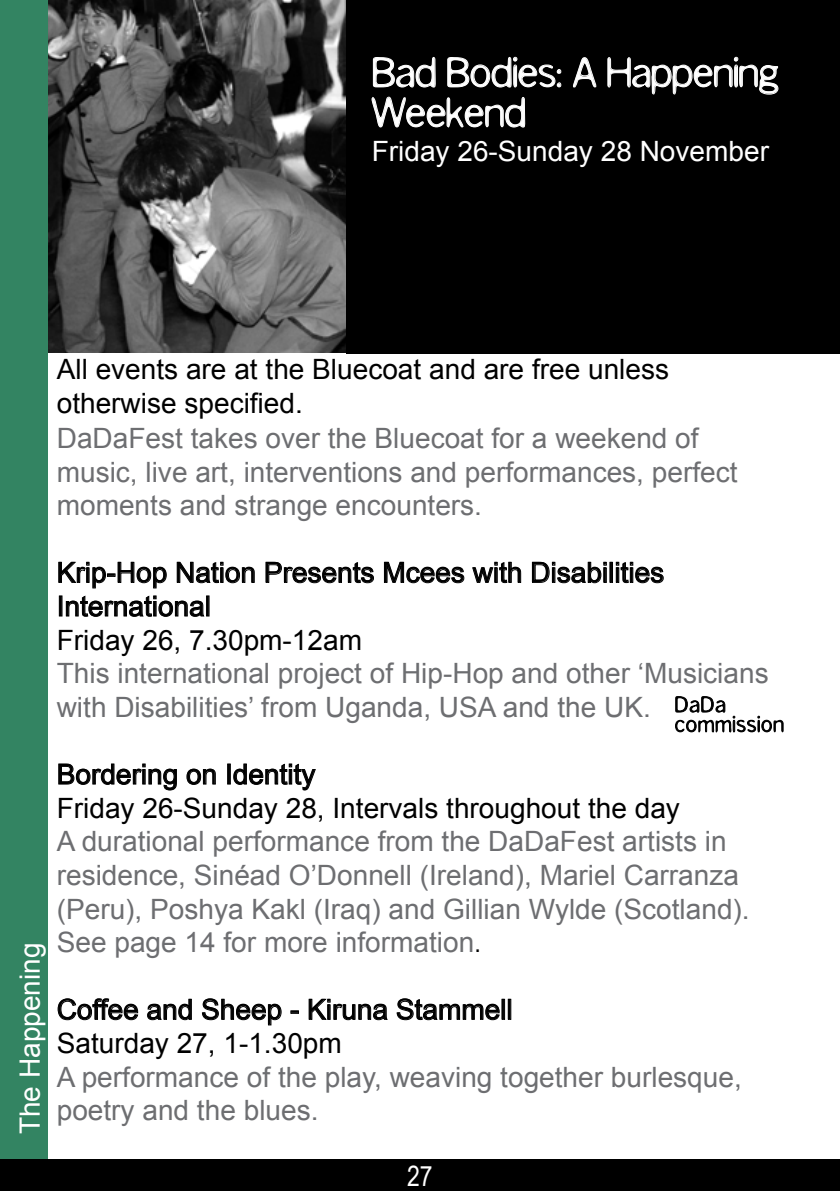
<style>
.page{position:relative;width:840px;height:1191px;background:#fff}
.page>*{position:absolute;margin:0;border:0;box-sizing:border-box;transform-origin:0 0}
.t1{font:48px/40px "Slurry";color:#fff}
.t2{font:28px/33.6px "Arial";color:#6d6e71}
.t3{font:28px/33.6px "Arial";color:#000}
.t4{font:28px "Arial";color:#fff}
.t5{font:28px "Arial Narrow";color:#fff}
.s1{font-family:"Arial Narrow";color:#000}
</style>
<div class="page">
<img style="left:47px;top:0;width:299px;height:353px">
<div style="left:346px;top:0;width:493px;height:353px;background:#000"></div>
<svg style="left:372px;top:56px;width:64px;height:32px"></svg>
<svg style="left:447px;top:56px;width:114px;height:32px"></svg>
<svg style="left:573px;top:57px;width:23px;height:31px"></svg>
<svg style="left:607px;top:56px;width:171px;height:39px"></svg>
<svg style="left:371px;top:96px;width:154px;height:32px"></svg>
<svg style="left:265px;top:561px;width:109px;height:23px"></svg>
<svg style="left:383px;top:561px;width:81px;height:23px"></svg>
<svg style="left:472px;top:561px;width:49px;height:23px"></svg>
<svg style="left:532px;top:561px;width:74px;height:23px"></svg>
<svg style="left:615px;top:561px;width:49px;height:23px"></svg>
<svg style="left:58px;top:561px;width:197px;height:56px"></svg>
<div style="left:206px;top:595px;width:3px;height:21px;border:1px solid #000"></div>
<svg style="left:58px;top:763px;width:119px;height:28px"></svg>
<svg style="left:186px;top:768px;width:30px;height:17px"></svg>
<div style="left:227px;top:763px;width:4px;height:21px;border:1px solid #000"></div>
<svg style="left:233px;top:763px;width:83px;height:28px"></svg>
<svg style="left:57px;top:998px;width:82px;height:22px"></svg>
<svg style="left:147px;top:998px;width:45px;height:22px"></svg>
<svg style="left:202px;top:998px;width:80px;height:28px"></svg>
<svg style="left:290px;top:1010px;width:9px;height:3px"></svg>
<svg style="left:308px;top:998px;width:80px;height:22px"></svg>
<svg style="left:396px;top:998px;width:104px;height:22px"></svg>
<div style="left:501px;top:998px;width:4px;height:22px;border:1px solid #000"></div>
<div style="left:507px;top:998px;width:4px;height:22px;border:1px solid #000"></div>
<div style="left:0;top:0;width:47px;height:1163px;background:#338462"></div>
<svg style="left:675px;top:696px;width:107px;height:36px"></svg>
<div style="left:0;top:1159px;width:839px;height:32px;background:#000"></div>
<h1 class="t1" style="left:371px;top:52px;width:408px">Bad Bodies: A Happening<br>Weekend</h1>
<p class="t4" style="left:371px;top:132px;width:398px">Friday 26-Sunday 28 November</p>
<p class="t3" style="left:57px;top:353px;width:613px">All events are at the Bluecoat and are free unless otherwise specified.</p>
<p class="t2" style="left:57px;top:421px;width:682px">DaDaFest takes over the Bluecoat for a weekend of music, live art, interventions and performances, perfect moments and strange encounters.</p>
<p class="t3" style="left:57px;top:556px;width:608px">Krip-Hop Nation Presents Mcees with Disabilities<br>International<br>Friday 26, 7.30pm-12am</p>
<p class="t2" style="left:57px;top:657px;width:713px">This international project of Hip-Hop and other ‘Musicians with Disabilities’ from Uganda, USA and the UK.</p>
<p class="t4" style="left:12px;top:1134px;width:193px;rotate:-90deg">The Happening</p>
<p class="t3" style="left:57px;top:757px;width:624px">Bordering on Identity<br>Friday 26-Sunday 28, Intervals throughout the day</p>
<p class="t2" style="left:57px;top:825px;width:694px">A durational performance from the DaDaFest artists in residence, Sinéad O’Donnell (Ireland), Mariel Carranza (Peru), Poshya Kakl (Iraq) and Gillian Wylde (Scotland).<br>See page 14 for more information<span class="s1">.</span></p>
<p class="t3" style="left:57px;top:993px;width:457px">Coffee and Sheep - Kiruna Stammell<br>Saturday 27, 1-1.30pm</p>
<p class="t2" style="left:57px;top:1060px;width:686px">A performance of the play, weaving together burlesque, poetry and the blues.</p>
<p class="t5" style="left:407px;top:1155px;width:27px">27</p>
</div>
